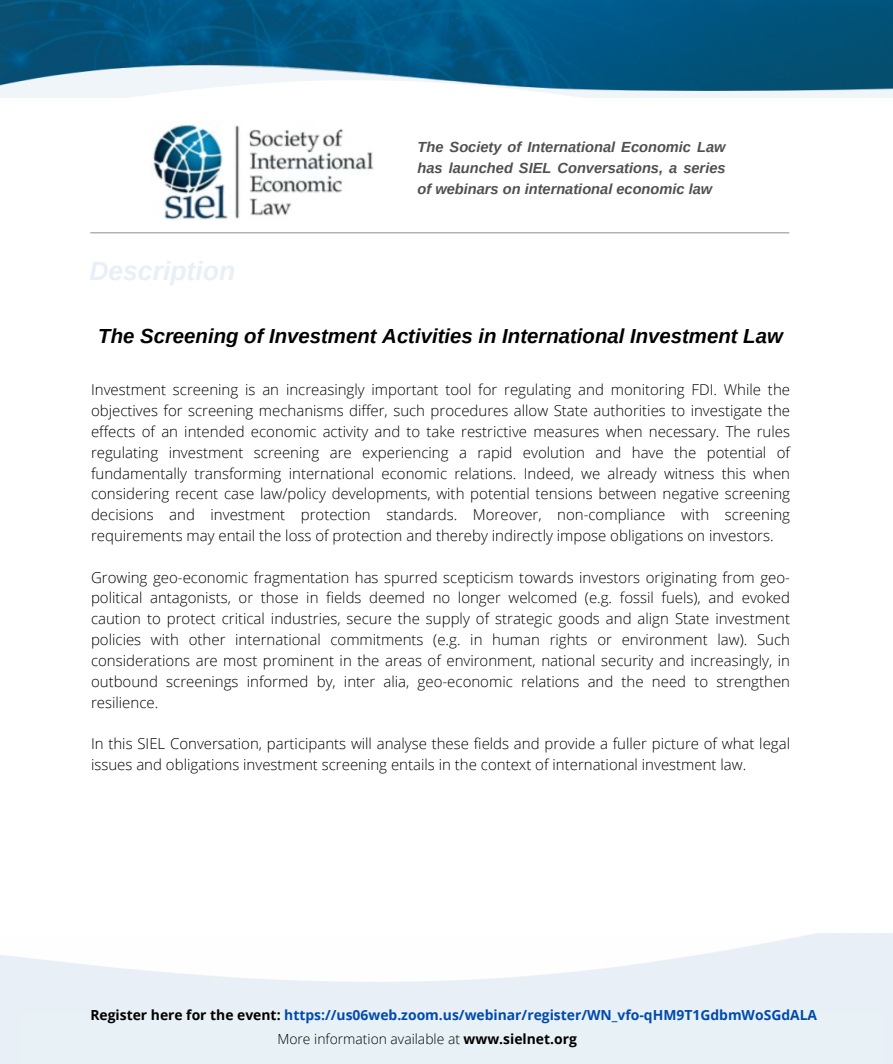
<style>
.page{position:relative;width:893px;height:1064px;background:#fff}
.page>*{position:absolute;margin:0;border:0;box-sizing:border-box;transform-origin:0 0}
.t1{font:italic 700 26.47px "Arimo";color:#e9eff6}
.t2{font:italic 700 20.33px "Arimo";color:#000}
.t3{font:300 15px/20.9px "Open Sans";color:#000;text-align:justify}
.t4{font:italic 700 14.62px/20.9px "Arimo";color:#505051;text-align:justify}
.t5{font:700 13.88px "Open Sans";color:#004aad}
.t6{font:300 13.88px "Open Sans";color:#000}
.s1{color:#000}
.s2{font-weight:700}
</style>
<div class="page">
<img style="left:0;top:0;width:893px;height:98px">
<img style="left:151px;top:121px;width:223px;height:99px">
<hr style="left:91px;top:232px;width:698px;height:1px;background:#888b8d">
<p class="t1" style="left:89px;top:256px;width:147px">Description</p>
<p class="t4" style="left:417px;top:136px;width:310px">The Society of International Economic Law has launched SIEL Conversations, a series of webinars on international economic law</p>
<p class="t2" style="left:98px;top:325px;width:686px">The Screening of Investment Activities in International Investment Law</p>
<p class="t3" style="left:91px;top:379px;width:700px">Investment screening is an increasingly important tool for regulating and monitoring FDI. While the objectives for screening mechanisms differ, such procedures allow State authorities to investigate the effects of an intended economic activity and to take restrictive measures when necessary. The rules regulating investment screening are experiencing a rapid evolution and have the potential of fundamentally transforming international economic relations. Indeed, we already witness this when considering recent case law/policy developments, with potential tensions between negative screening decisions and investment protection standards. Moreover, non-compliance with screening requirements may entail the loss of protection and thereby indirectly impose obligations on investors.</p>
<p class="t3" style="left:91px;top:566px;width:700px">Growing geo-economic fragmentation has spurred scepticism towards investors originating from geo&shy;political antagonists, or those in fields deemed no longer welcomed (e.g. fossil fuels), and evoked caution to protect critical industries, secure the supply of strategic goods and align State investment policies with other international commitments (e.g. in human rights or environment law). Such considerations are most prominent in the areas of environment, national security and increasingly, in outbound screenings informed by, inter alia, geo-economic relations and the need to strengthen resilience.</p>
<p class="t3" style="left:91px;top:732px;width:700px">In this SIEL Conversation, participants will analyse these fields and provide a fuller picture of what legal issues and obligations investment screening entails in the context of international investment law.</p>
<p class="t5" style="left:90px;top:1004px;width:728px"><span class="s1">Register here for the event:</span> https://us06web.zoom.us/webinar/register/WN_vfo-qHM9T1GdbmWoSGdALA</p>
<p class="t6" style="left:277px;top:1028px;width:301px">More information available at <span class="s2">www.sielnet.org</span></p>
</div>
